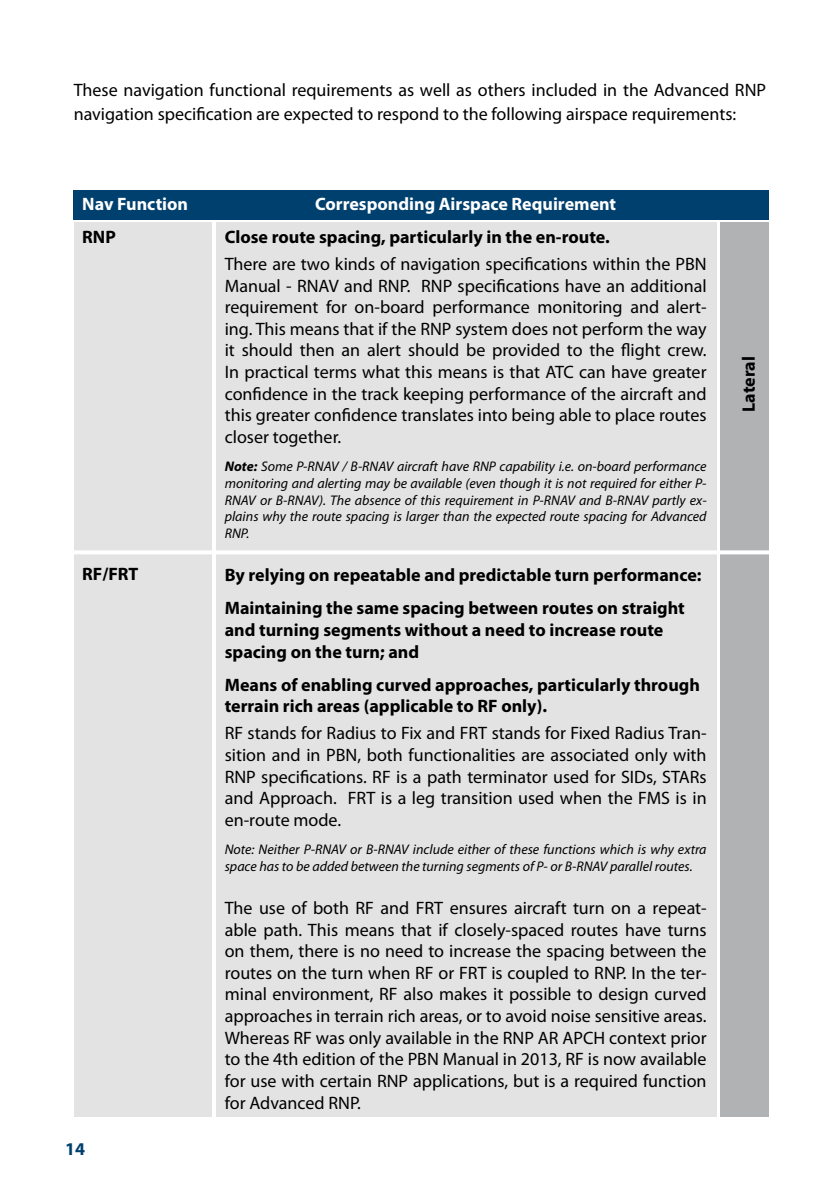
<style>
.page{position:relative;width:840px;height:1191px;background:#fff}
.page>*{position:absolute;margin:0;border:0;box-sizing:border-box;transform-origin:0 0}
.t1{font:18px/21.6px "Myriad Pro";color:#000;text-align:justify}
.t2{font:700 18px/21.6px "Myriad Pro";color:#000}
.t3{font:700 18px "Myriad Pro";color:#fff}
.t4{font:700 18px "Myriad Pro";color:#00406e}
.t5{font:italic 14px/16.8px "Myriad Pro";color:#000;text-align:justify}
.s1{font-weight:700}
</style>
<div class="page">
<div style="left:74px;top:190px;width:694px;height:29px;background:#00406e"></div>
<div style="left:216px;top:223px;width:499px;height:894px;background:#e3e3e3"></div>
<div style="left:74px;top:223px;width:137px;height:894px;background:#e3e3e3"></div>
<div style="left:720px;top:552px;width:48px;height:565px;background:#b1b2b3"></div>
<div style="left:720px;top:223px;width:48px;height:329px;background:#b1b2b3"></div>
<hr style="left:68px;top:550px;width:713px;height:4px;background:#fff">
<p class="t1" style="left:74px;top:78px;width:693px;line-height:24px">These navigation functional requirements as well as others included in the Advanced RNP navigation specification are expected to respond to the following airspace requirements:</p>
<p class="t3" style="left:82px;top:194px;width:107px">Nav Function</p>
<p class="t2" style="left:82px;top:226px;width:35px">RN P</p>
<p class="t2" style="left:82px;top:564px;width:37px">RF/FRT</p>
<p class="t4" style="left:65px;top:1138px;width:21px">14</p>
<p class="t3" style="left:315px;top:194px;width:302px">Corresponding Airspace Requirement</p>
<p class="t2" style="left:224px;top:226px;width:386px">Close route spacing, particularly in the en-route.</p>
<p class="t1" style="left:224px;top:253px;width:483px">There are two kinds of navigation specifications within the PBN Manual - RNAV and RNP. RNP specifications have an additional requirement for on-board performance monitoring and alert&shy;ing. This means that if the RNP system does not perform the way it should then an alert should be provided to the flight crew.<br>In practical terms what this means is that ATC can have greater confidence in the track keeping performance of the aircraft and this greater confidence translates into being able to place routes closer together.</p>
<p class="t5" style="left:225px;top:458px;width:483px"><span class="s1">Note:</span> Some P-RNAV / B-RNAV aircraft have RNP capability i.e. on-board performance monitoring and alerting may be available (even though it is not required for either P-RNAV or B-RNAV). The absence of this requirement in P-RNAV and B-RNAV partly ex&shy;plains why the route spacing is larger than the expected route spacing for Advanced RNP.</p>
<p class="t2" style="left:225px;top:559px;width:478px;line-height:33px">By relying on repeatable and predictable turn performance:<br>Maintaining the same spacing between routes on straight</p>
<p class="t2" style="left:225px;top:619px;width:440px">and turning segments without a need to increase route spacing on the turn; and</p>
<p class="t2" style="left:225px;top:674px;width:476px">Means of enabling curved approaches, particularly through terrain rich areas (applicable to RF only).</p>
<p class="t1" style="left:225px;top:723px;width:483px">RF stands for Radius to Fix and FRT stands for Fixed Radius Tran&shy;sition and in PBN, both functionalities are associated only with RNP specifications. RF is a path terminator used for SIDs, STARs and Approach. FRT is a leg transition used when the FMS is in en-route mode.</p>
<p class="t5" style="left:225px;top:841px;width:483px">Note: Neither P-RNAV or B-RNAV include either of these functions which is why extra space has to be added between the turning segments of P- or B-RNAV parallel routes.</p>
<p class="t1" style="left:225px;top:897px;width:483px">The use of both RF and FRT ensures aircraft turn on a repeat&shy;able path. This means that if closely-spaced routes have turns on them, there is no need to increase the spacing between the routes on the turn when RF or FRT is coupled to RNP. In the ter&shy;minal environment, RF also makes it possible to design curved approaches in terrain rich areas, or to avoid noise sensitive areas.<br>Whereas RF was only available in the RNP AR APCH context prior to the 4th edition of the PBN Manual in 2013, RF is now available for use with certain RNP applications, but is a required function for Advanced RNP.</p>
<p class="t2" style="left:737px;top:412px;width:57px;rotate:-90deg">Lateral</p>
</div>
